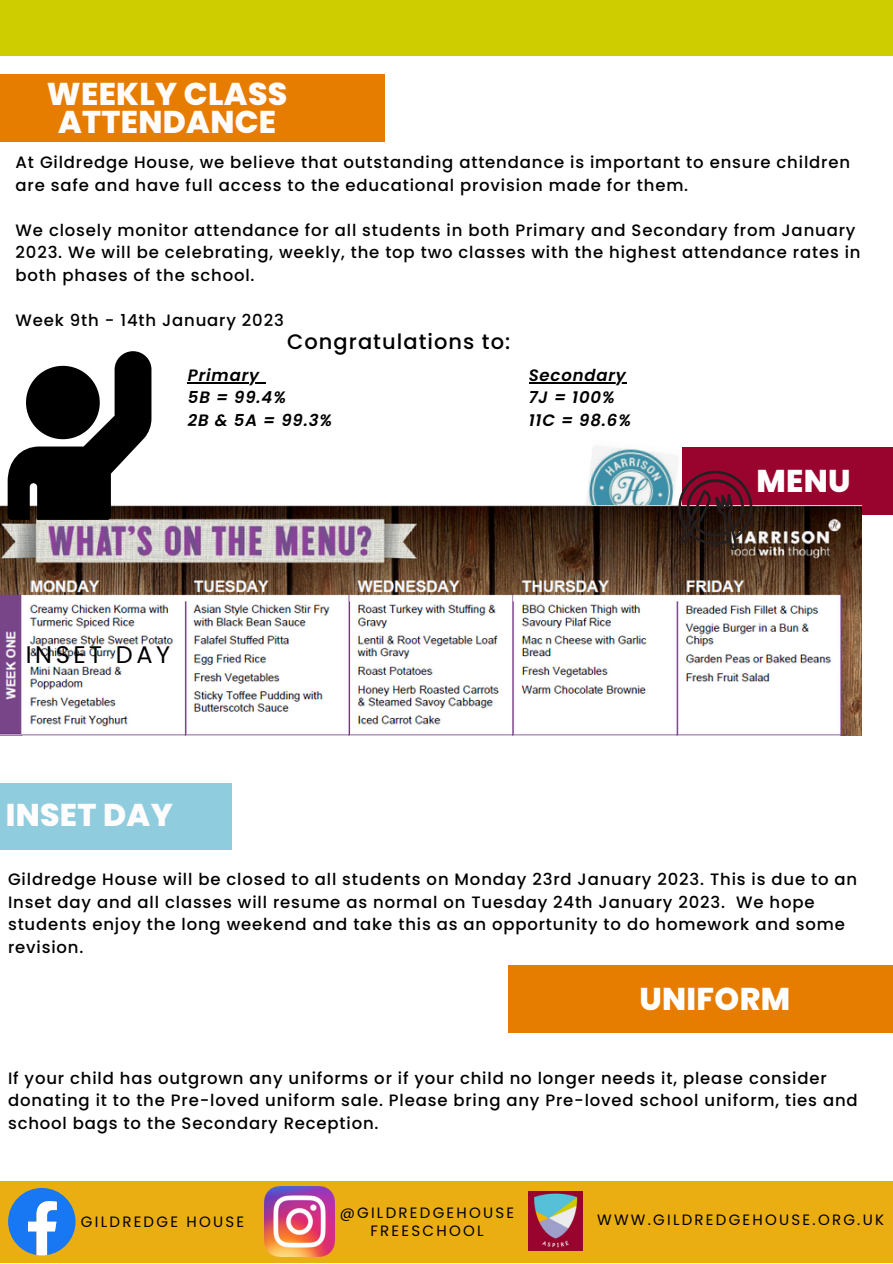
<style>
.page{position:relative;width:893px;height:1264px;background:#fff}
.page>*{position:absolute;margin:0;border:0;box-sizing:border-box;transform-origin:0 0}
.t1{font:800 31.5px/28px "Poppins";letter-spacing:.01em;color:#fffcfd;text-align:center}
.t2{font:800 31.5px "Poppins";letter-spacing:.01em;color:#fff}
.t3{font:24px "Poppins";letter-spacing:.15em;color:#000}
.t4{font:500 21px "Poppins";letter-spacing:.05em;color:#000}
.t5{font:500 16.5px/22.5px "Poppins";letter-spacing:.05em;color:#000}
.t6{font:italic 600 16.5px/22.5px "Poppins";letter-spacing:.05em;color:#000}
.t7{font:15px/18px "Poppins";letter-spacing:.15em;color:#000;text-align:center}
</style>
<div class="page">
<div style="left:682px;top:448px;width:210px;height:66px;background:#99042f"></div>
<div style="left:0;top:1181px;width:892px;height:81px;background:#ebae12"></div>
<svg style="left:8px;top:1187px;width:68px;height:68px"></svg>
<img style="left:265px;top:1186px;width:69px;height:70px">
<img style="left:528px;top:1191px;width:54px;height:59px">
<div style="left:0;top:783px;width:232px;height:67px;background:#8fcdde"></div>
<div style="left:0;top:0;width:892px;height:56px;background:#cdcd00"></div>
<div style="left:508px;top:965px;width:384px;height:67px;background:#e67d00"></div>
<img style="left:586px;top:446px;width:92px;height:59px">
<img style="left:0;top:505px;width:861px;height:230px">
<svg style="left:670px;top:463px;width:89px;height:93px"></svg>
<div style="left:0;top:75px;width:385px;height:66px;background:#e67d00"></div>
<svg style="left:8px;top:351px;width:143px;height:169px"></svg>
<hr style="left:188px;top:382px;width:72px;height:1px;background:#000">
<hr style="left:528px;top:382px;width:98px;height:1px;background:#000">
<h1 class="t1" style="left:47px;top:80px;width:242px">WEEKLY CLASS<br>ATTENDANCE</h1>
<p class="t5" style="left:16px;top:151px;width:835px">At Gildredge House, we believe that outstanding attendance is important to ensure children are safe and have full access to the educational provision made for them.</p>
<p class="t5" style="left:16px;top:219px;width:846px">We closely monitor attendance for all students in both Primary and Secondary from January<br>2023. We will be celebrating, weekly, the top two classes with the highest attendance rates in both phases of the school.</p>
<p class="t5" style="left:16px;top:309px;width:270px">Week 9th - 14th January 2023</p>
<p class="t6" style="left:188px;top:364px;width:146px">Primary<br>5B = 99.4%<br>2B &amp; 5A = 99.3%</p>
<p class="t6" style="left:528px;top:364px;width:104px">Secondary<br>7J = 100%<br>11C = 98.6%</p>
<p class="t4" style="left:287px;top:326px;width:225px">Congratulations to:</p>
<h2 class="t3" style="left:26px;top:637px;width:146px">INSET DAY</h2>
<h1 class="t1" style="left:6px;top:801px;width:169px">INSET DAY</h1>
<h1 class="t1" style="left:756px;top:466px;width:96px">MENU</h1>
<p class="t5" style="left:8px;top:868px;width:850px">Gildredge House will be closed to all students on Monday 23rd January 2023. This is due to an Inset day and all classes will resume as normal on Tuesday 24th January 2023. We hope students enjoy the long weekend and take this as an opportunity to do homework and some revision.</p>
<h1 class="t2" style="left:639px;top:976px;width:152px">UNIFORM</h1>
<p class="t5" style="left:8px;top:1066px;width:851px">If your child has outgrown any uniforms or if your child no longer needs it, please consider donating it to the Pre-loved uniform sale. Please bring any Pre-loved school uniform, ties and school bags to the Secondary Reception.</p>
<p class="t7" style="left:81px;top:1212px;width:165px">GILDREDGE HOUSE</p>
<p class="t7" style="left:339px;top:1203px;width:176px">@GILDREDGEHOUSE<br>FREESCHOOL</p>
<p class="t7" style="left:597px;top:1210px;width:288px">WWW.GILDREDGEHOUSE.ORG.UK</p>
</div>
